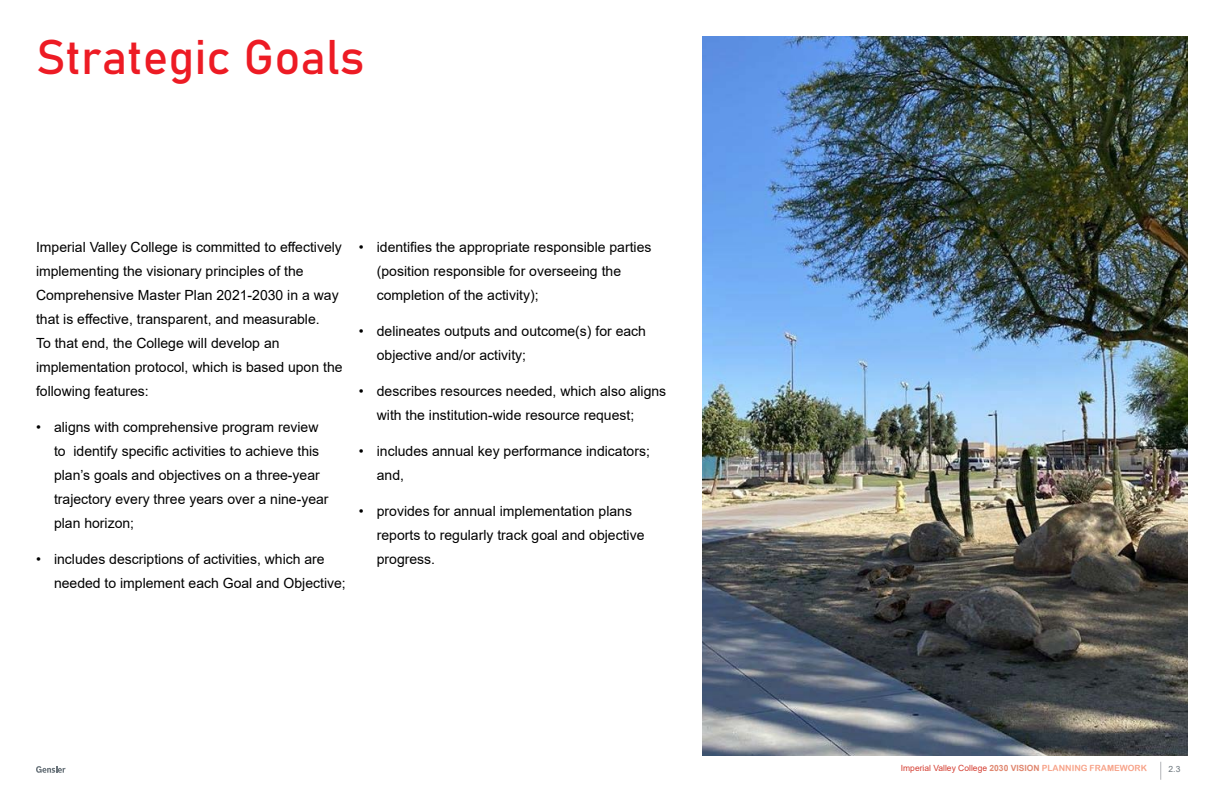
<style>
.page{position:relative;width:1224px;height:792px;background:#fff}
.page>*{position:absolute;margin:0;border:0;box-sizing:border-box;transform-origin:0 0}
.t1{font:48px "Bahnschrift";color:#ed1b24}
.t2{font:14px/24px "Arial";color:#000}
.t3{font:8.5px "Arial";color:#d53f33}
.t4{font:8.5px "Arial";color:#6a747b}
.s1{font-weight:700;color:#e08770}
.s2{font-family:"Arial Rounded MT Bold";color:#f7a288}
</style>
<div class="page">
<svg style="left:1160px;top:762px;width:1px;height:18px"></svg>
<svg style="left:36px;top:766px;width:30px;height:7px"></svg>
<img style="left:702px;top:36px;width:486px;height:720px">
<h1 class="t1" style="left:36px;top:27px;width:330px">Strategic Goals</h1>
<p class="t2" style="left:36px;top:235px;width:308px">Imperial Valley College is committed to effectively implementing the visionary principles of the Comprehensive Master Plan 2021-2030 in a way that is effective, transparent, and measurable.<br>To that end, the College will develop an implementation protocol, which is based upon the following features:</p>
<p class="t2" style="left:54px;top:415px;width:276px;text-indent:-18px">• aligns with comprehensive program review to identify specific activities to achieve this plan’s goals and objectives on a three-year trajectory every three years over a nine-year plan horizon;</p>
<p class="t2" style="left:54px;top:547px;width:293px;text-indent:-18px">• includes descriptions of activities, which are needed to implement each Goal and Objective;</p>
<p class="t2" style="left:377px;top:235px;width:276px;text-indent:-18px">• identifies the appropriate responsible parties (position responsible for overseeing the completion of the activity);</p>
<p class="t2" style="left:377px;top:319px;width:271px;text-indent:-18px">• delineates outputs and outcome(s) for each objective and/or activity;</p>
<p class="t2" style="left:377px;top:379px;width:291px;text-indent:-18px">• describes resources needed, which also aligns with the institution-wide resource request;</p>
<p class="t2" style="left:377px;top:439px;width:275px;text-indent:-18px">• includes annual key performance indicators; and,</p>
<p class="t2" style="left:377px;top:499px;width:269px;text-indent:-18px">• provides for annual implementation plans reports to regularly track goal and objective progress.</p>
<p class="t3" style="left:901px;top:762px;width:248px">Imperial Valley College <span class="s1">2030 VISION</span> <span class="s2">PLANNING FRAMEWORK</span></p>
<p class="t4" style="left:1169px;top:763px;width:13px">2.3</p>
</div>
